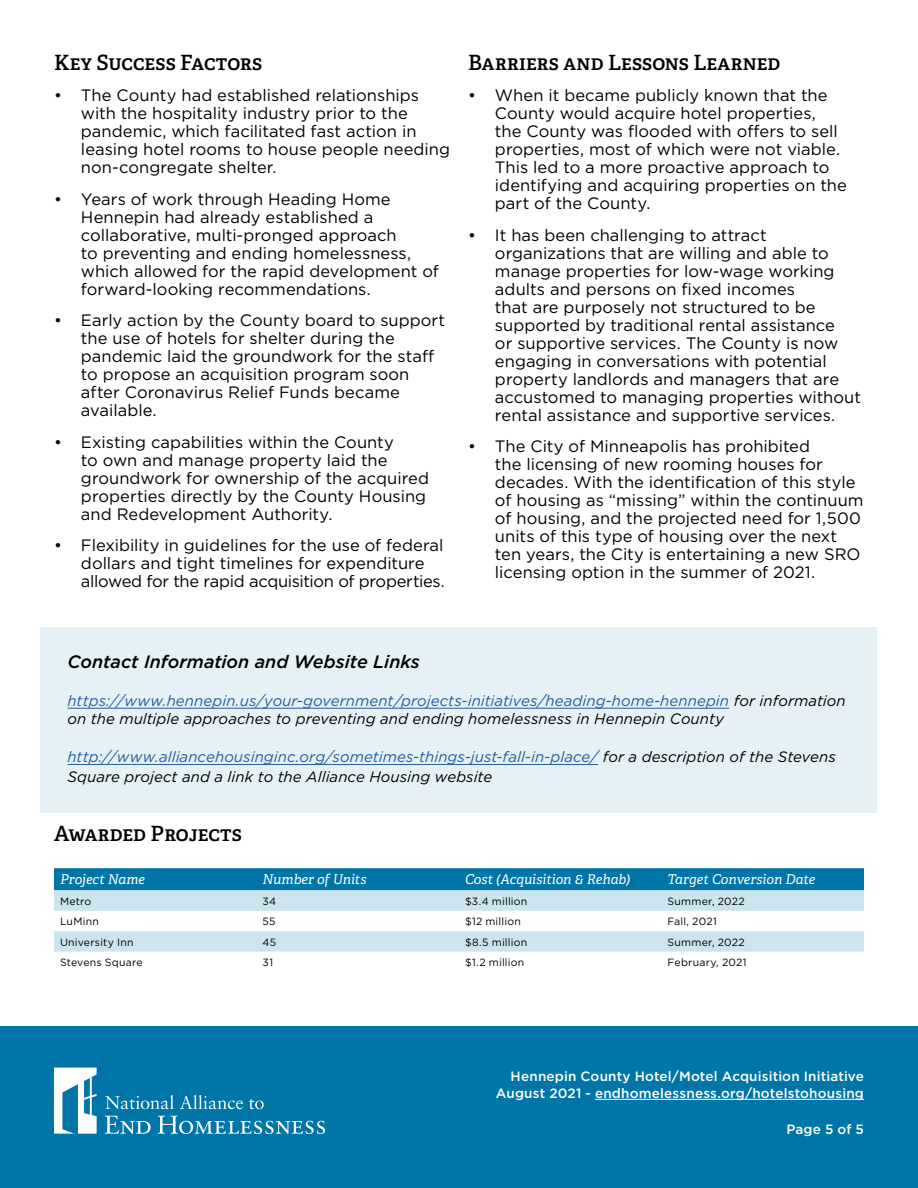
<style>
.page{position:relative;width:918px;height:1188px;background:#fff}
.page>*{position:absolute;margin:0;border:0;box-sizing:border-box;transform-origin:0 0}
.t1{font:600 21px "Adelle";letter-spacing:.005em;color:#000}
.t2{font:italic 500 18px "Gotham";color:#000}
.t3{font:16.5px/18px "Gotham";color:#000}
.t4{font:italic 15px/18px "Gotham";letter-spacing:.005em;color:#000}
.t5{font:500 13.5px/16.2px "Gotham";letter-spacing:.015em;color:#fff;text-align:right}
.t6{font:italic 13.5px "Adelle";color:#fff}
.t7{font:10.5px "Gotham";letter-spacing:.02em;color:#000}
.s1{color:#215e9e}
</style>
<div class="page">
<div style="left:0;top:1026px;width:918px;height:162px;background:#0076a8"></div>
<svg style="left:54px;top:1068px;width:43px;height:66px"></svg>
<svg style="left:105px;top:1095px;width:69px;height:14px"></svg>
<svg style="left:180px;top:1095px;width:63px;height:14px"></svg>
<svg style="left:249px;top:1099px;width:15px;height:10px"></svg>
<svg style="left:105px;top:1116px;width:46px;height:18px"></svg>
<svg style="left:158px;top:1116px;width:167px;height:18px"></svg>
<hr style="left:595px;top:1099px;width:269px;height:1px;background:#fff">
<div style="left:40px;top:627px;width:838px;height:72px;background:#e6f1f6"></div>
<div style="left:40px;top:667px;width:838px;height:87px;background:#e6f1f6"></div>
<hr style="left:68px;top:708px;width:661px;height:1px;background:#215e9e">
<div style="left:40px;top:723px;width:838px;height:90px;background:#e6f1f6"></div>
<hr style="left:68px;top:764px;width:530px;height:1px;background:#215e9e">
<div style="left:54px;top:868px;width:810px;height:22px;background:#0076a8"></div>
<svg style="left:54px;top:890px;width:810px;height:62px;fill:#cce4ee"></svg>
<p class="t1" style="left:54px;top:49px;width:210px">Key Success Factors</p>
<p class="t3" style="left:81px;top:86px;width:370px;text-indent:-27px">• The County had established relationships with the hospitality industry prior to the pandemic, which facilitated fast action in leasing hotel rooms to house people needing non-congregate shelter.</p>
<p class="t3" style="left:81px;top:190px;width:359px;text-indent:-27px">• Years of work through Heading Home Hennepin had already established a collaborative, multi-pronged approach<br>to preventing and ending homelessness, which allowed for the rapid development of forward-looking recommendations.</p>
<p class="t3" style="left:81px;top:311px;width:366px;text-indent:-27px">• Early action by the County board to support the use of hotels for shelter during the pandemic laid the groundwork for the staff to propose an acquisition program soon after Coronavirus Relief Funds became available.</p>
<p class="t3" style="left:81px;top:433px;width:350px;text-indent:-27px">• Existing capabilities within the County<br>to own and manage property laid the groundwork for ownership of the acquired properties directly by the County Housing and Redevelopment Authority.</p>
<p class="t3" style="left:81px;top:536px;width:365px;text-indent:-27px">• Flexibility in guidelines for the use of federal dollars and tight timelines for expenditure allowed for the rapid acquisition of properties.</p>
<p class="t1" style="left:468px;top:49px;width:314px">Barriers and Lessons Learned</p>
<p class="t3" style="left:495px;top:86px;width:354px;text-indent:-27px">• When it became publicly known that the County would acquire hotel properties,<br>the County was flooded with offers to sell properties, most of which were not viable.<br>This led to a more proactive approach to identifying and acquiring properties on the part of the County.</p>
<p class="t3" style="left:495px;top:226px;width:368px;text-indent:-27px">• It has been challenging to attract organizations that are willing and able to manage properties for low-wage working adults and persons on fixed incomes<br>that are purposely not structured to be supported by traditional rental assistance<br>or supportive services. The County is now engaging in conversations with potential property landlords and managers that are accustomed to managing properties without rental assistance and supportive services.</p>
<p class="t3" style="left:495px;top:437px;width:370px;text-indent:-27px">• The City of Minneapolis has prohibited<br>the licensing of new rooming houses for decades. With the identification of this style of housing as “missing” within the continuum of housing, and the projected need for 1,500 units of this type of housing over the next ten years, the City is entertaining a new SRO licensing option in the summer of 2021.</p>
<p class="t2" style="left:68px;top:650px;width:354px">Contact Information and Website Links</p>
<p class="t4" style="left:68px;top:692px;width:780px"><span class="s1">https://www.hennepin.us/your-government/projects-initiatives/heading-home-hennepin</span> for information on the multiple approaches to preventing and ending homelessness in Hennepin County</p>
<p class="t4" style="left:68px;top:747px;width:770px;line-height:19.8px"><span class="s1">http://www.alliancehousinginc.org/sometimes-things-just-fall-in-place/</span> for a description of the Stevens<br>Square project and a link to the Alliance Housing website</p>
<p class="t1" style="left:54px;top:821px;width:189px">Awarded Projects</p>
<p class="t6" style="left:60px;top:871px;width:87px">Project Name</p>
<p class="t6" style="left:262px;top:871px;width:106px">Number of Units</p>
<p class="t6" style="left:465px;top:871px;width:167px">Cost (Acquisition &amp; Rehab)</p>
<p class="t6" style="left:668px;top:871px;width:149px">Target Conversion Date</p>
<p class="t7" style="left:60px;top:894px;width:33px">Metro</p>
<p class="t7" style="left:263px;top:894px;width:15px">34</p>
<p class="t7" style="left:465px;top:894px;width:64px">$3.4 million</p>
<p class="t7" style="left:668px;top:894px;width:79px">Summer, 2022</p>
<p class="t7" style="left:60px;top:915px;width:40px">LuMinn</p>
<p class="t7" style="left:263px;top:915px;width:15px">55</p>
<p class="t7" style="left:465px;top:915px;width:57px">$12 million</p>
<p class="t7" style="left:668px;top:915px;width:51px">Fall, 2021</p>
<p class="t7" style="left:60px;top:935px;width:75px">University Inn</p>
<p class="t7" style="left:263px;top:935px;width:15px">45</p>
<p class="t7" style="left:465px;top:935px;width:64px">$8.5 million</p>
<p class="t7" style="left:668px;top:935px;width:79px">Summer, 2022</p>
<p class="t7" style="left:60px;top:956px;width:84px">Stevens Square</p>
<p class="t7" style="left:263px;top:956px;width:12px">31</p>
<p class="t7" style="left:465px;top:956px;width:61px">$1.2 million</p>
<p class="t7" style="left:668px;top:956px;width:81px">February, 2021</p>
<p class="t5" style="left:496px;top:1068px;width:370px">Hennepin County Hotel/Motel Acquisition Initiative<br>August 2021 - endhomelessness.org/hotelstohousing</p>
<p class="t5" style="left:786px;top:1121px;width:79px">Page 5 of 5</p>
</div>
